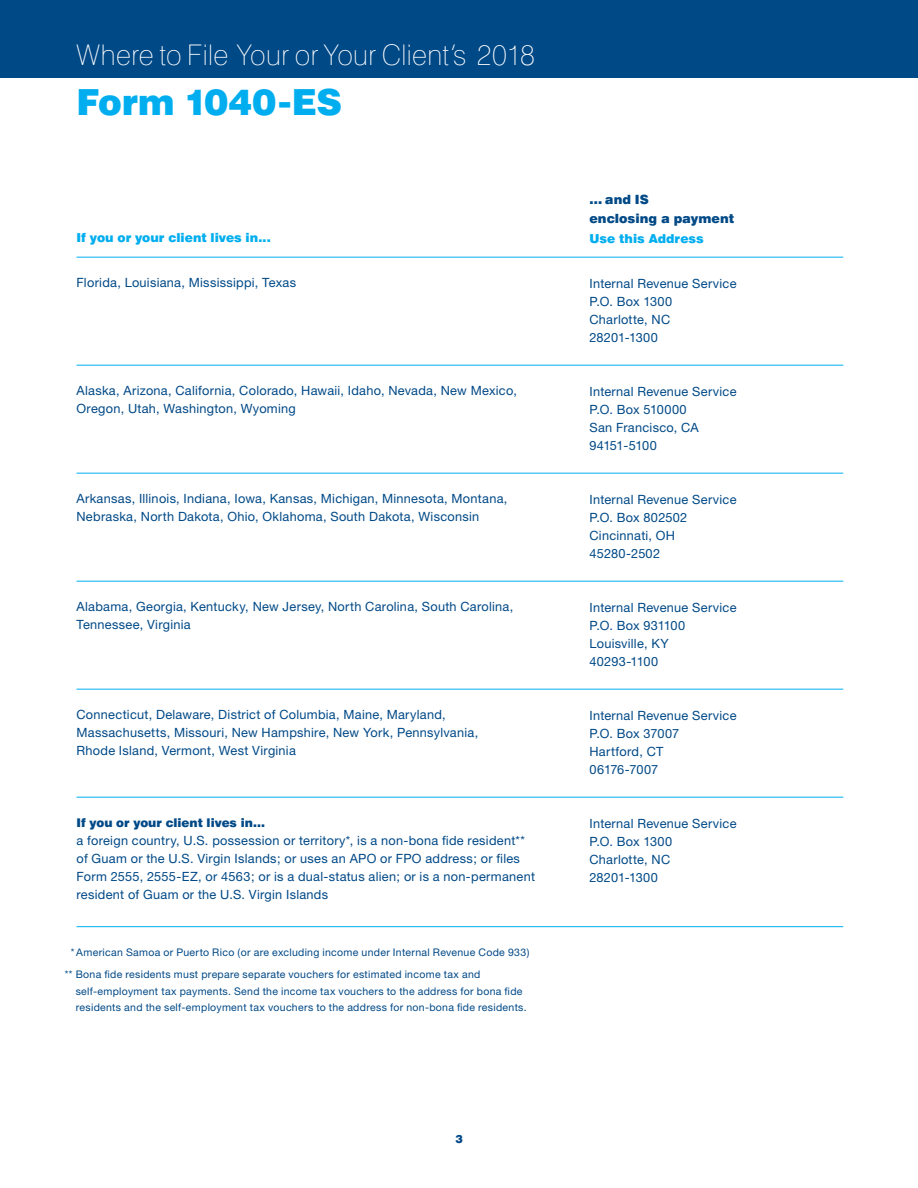
<style>
.page{position:relative;width:918px;height:1188px;background:#fff}
.page>*{position:absolute;margin:0;border:0;box-sizing:border-box;transform-origin:0 0}
.t1{font:900 36px "Swiss 721 BT";letter-spacing:-.005em;color:#00aeef}
.t2{font:100 28.5px "Swiss 721 BT";letter-spacing:.015em;color:#fff}
.t3{font:12.75px/18px "Helvetica Neue";letter-spacing:.02em;color:#004987}
.t4{font:900 12.75px/19.5px "Swiss 721 BT";color:#004987}
.t5{font:900 12.3px "Swiss 721 BT";color:#00aeef}
.t6{font:900 12px "Swiss 721 BT";color:#004987}
.t7{font:900 11.25px "Swiss 721 BT";color:#004987}
.t8{font:10.5px/16.5px "Helvetica Neue";letter-spacing:.03em;color:#004987}
.s1{font-stretch:condensed}
</style>
<div class="page">
<hr style="left:76px;top:257px;width:767px;height:1px;background:#00aeef">
<hr style="left:76px;top:365px;width:767px;height:1px;background:#00aeef">
<hr style="left:76px;top:473px;width:767px;height:1px;background:#00aeef">
<hr style="left:76px;top:581px;width:767px;height:1px;background:#00aeef">
<hr style="left:76px;top:689px;width:767px;height:1px;background:#00aeef">
<hr style="left:76px;top:797px;width:767px;height:1px;background:#00aeef">
<hr style="left:76px;top:926px;width:767px;height:1px;background:#00aeef">
<div style="left:0;top:0;width:918px;height:78px;background:#004987"></div>
<h2 class="t2" style="left:76px;top:38px;width:460px">Where to File Your or Your Client’s 2018</h2>
<h2 class="t1" style="left:76px;top:80px;width:267px">Form 1040<span class="s1">-</span>ES</h2>
<p class="t4" style="left:589px;top:189px;width:146px">... and IS<br>enclosing a payment</p>
<p class="t5" style="left:76px;top:231px;width:196px">If you or your client lives in...</p>
<p class="t5" style="left:590px;top:231px;width:116px">Use this Address</p>
<p class="t3" style="left:76px;top:274px;width:221px">Florida, Louisiana, Mississippi, Texas</p>
<p class="t3" style="left:589px;top:274px;width:149px">Internal Revenue Service<br>P.O. Box 1300<br>Charlotte, NC<br>28201-1300</p>
<p class="t3" style="left:76px;top:382px;width:442px">Alaska, Arizona, California, Colorado, Hawaii, Idaho, Nevada, New Mexico,<br>Oregon, Utah, Washington, Wyoming</p>
<p class="t3" style="left:589px;top:382px;width:149px">Internal Revenue Service<br>P.O. Box 510000<br>San Francisco, CA<br>94151-5100</p>
<p class="t3" style="left:76px;top:490px;width:432px">Arkansas, Illinois, Indiana, Iowa, Kansas, Michigan, Minnesota, Montana,<br>Nebraska, North Dakota, Ohio, Oklahoma, South Dakota, Wisconsin</p>
<p class="t3" style="left:589px;top:490px;width:149px">Internal Revenue Service<br>P.O. Box 802502<br>Cincinnati, OH<br>45280-2502</p>
<p class="t3" style="left:76px;top:598px;width:438px">Alabama, Georgia, Kentucky, New Jersey, North Carolina, South Carolina,<br>Tennessee, Virginia</p>
<p class="t3" style="left:589px;top:598px;width:149px">Internal Revenue Service<br>P.O. Box 931100<br>Louisville, KY<br>40293-1100</p>
<p class="t3" style="left:76px;top:706px;width:403px">Connecticut, Delaware, District of Columbia, Maine, Maryland,<br>Massachusetts, Missouri, New Hampshire, New York, Pennsylvania,<br>Rhode Island, Vermont, West Virginia</p>
<p class="t3" style="left:590px;top:706px;width:149px">Internal Revenue Service<br>P.O. Box 37007<br>Hartford, CT<br>06176-7007</p>
<p class="t6" style="left:76px;top:816px;width:190px">If you or your client lives in...</p>
<p class="t3" style="left:77px;top:832px;width:460px">a foreign country, U.S. possession or territory*, is a non-bona fide resident** of Guam or the U.S. Virgin Islands; or uses an APO or FPO address; or files Form 2555, 2555-EZ, or 4563; or is a dual-status alien; or is a non-permanent resident of Guam or the U.S. Virgin Islands</p>
<p class="t8" style="left:71px;top:944px;width:460px">* American Samoa or Puerto Rico (or are excluding income under Internal Revenue Code 933)</p>
<p class="t8" style="left:76px;top:966px;width:452px;text-indent:-11px">** Bona fide residents must prepare separate vouchers for estimated income tax and self-employment tax payments. Send the income tax vouchers to the address for bona fide residents and the self-employment tax vouchers to the address for non-bona fide residents.</p>
<p class="t7" style="left:456px;top:1132px;width:9px">3</p>
<p class="t3" style="left:589px;top:814px;width:149px">Internal Revenue Service<br>P.O. Box 1300<br>Charlotte, NC<br>28201-1300</p>
</div>
